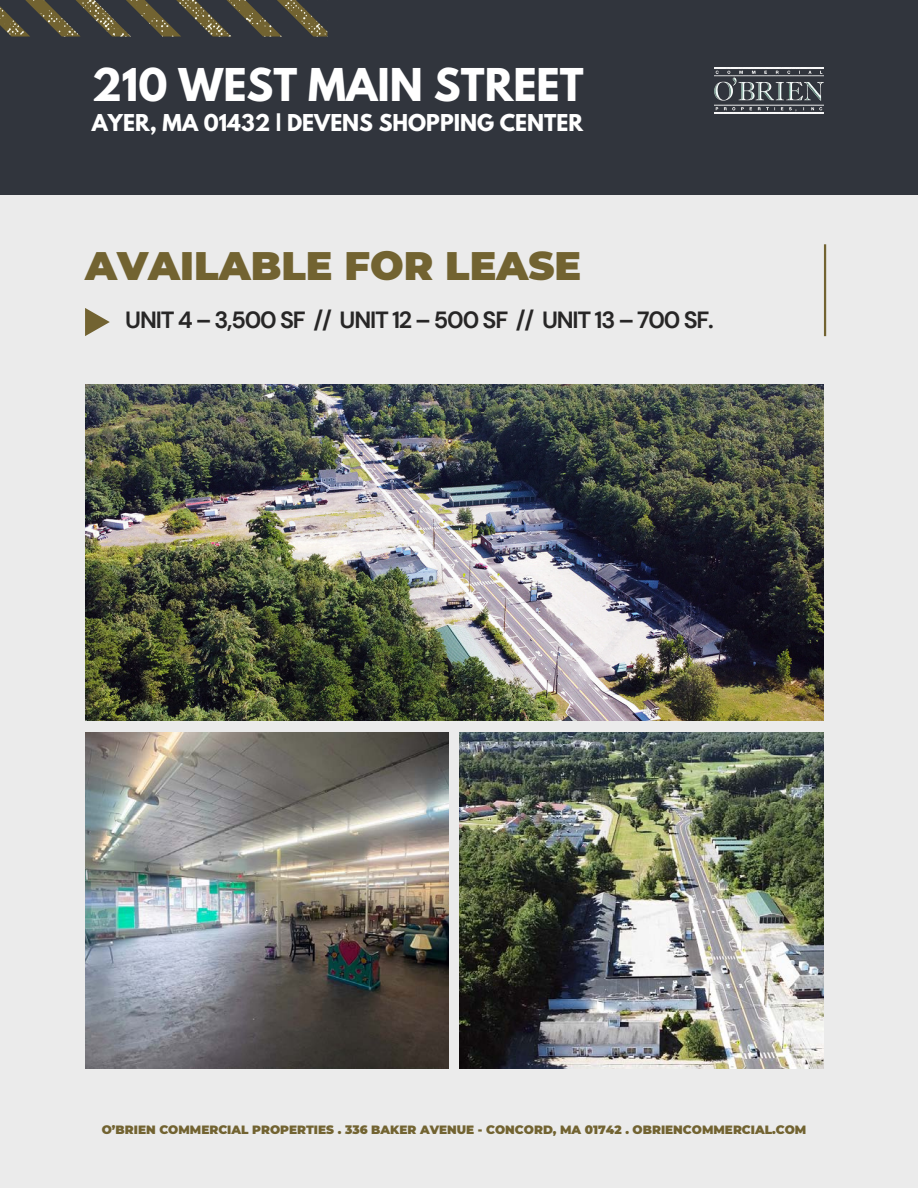
<style>
.page{position:relative;width:918px;height:1188px;background:#ebebeb}
.page>*{position:absolute;margin:0;border:0;box-sizing:border-box;transform-origin:0 0}
.t1{font:700 40.05px "League Spartan";color:#fff}
.t2{font:900 39.75px "Montserrat";color:#726331}
.t3{font:700 23.4px "DM Sans";letter-spacing:-.05em;color:#272626}
.t4{font:700 20.55px "League Spartan";color:#fff}
.t5{font:900 12px "Montserrat";color:#726331}
</style>
<div class="page">
<img style="left:85px;top:385px;width:738px;height:336px">
<img style="left:85px;top:732px;width:363px;height:337px">
<img style="left:460px;top:732px;width:363px;height:337px">
<div style="left:0;top:0;width:918px;height:194px;background:#31353d"></div>
<svg style="left:0;top:0;width:327px;height:37px"></svg>
<img style="left:714px;top:67px;width:109px;height:46px">
<hr style="left:824px;top:244px;width:2px;height:92px;background:#726331">
<svg style="left:85px;top:308px;width:25px;height:28px"></svg>
<p class="t1" style="left:92px;top:65px;width:493px">210 WEST MAIN STREET</p>
<p class="t4" style="left:92px;top:113px;width:493px">AYER, MA 01432 | DEVENS SHOPPING CENTER</p>
<p class="t2" style="left:85px;top:242px;width:498px">AVAILABLE FOR LEASE</p>
<p class="t3" style="left:125px;top:305px;width:590px">UNIT 4 – 3,500 SF // UNIT 12 – 500 SF // UNIT 13 – 700 SF.</p>
<p class="t5" style="left:102px;top:1123px;width:706px">O’BRIEN COMMERCIAL PROPERTIES . 336 BAKER AVENUE - CONCORD, MA 01742 . OBRIENCOMMERCIAL.COM</p>
</div>
